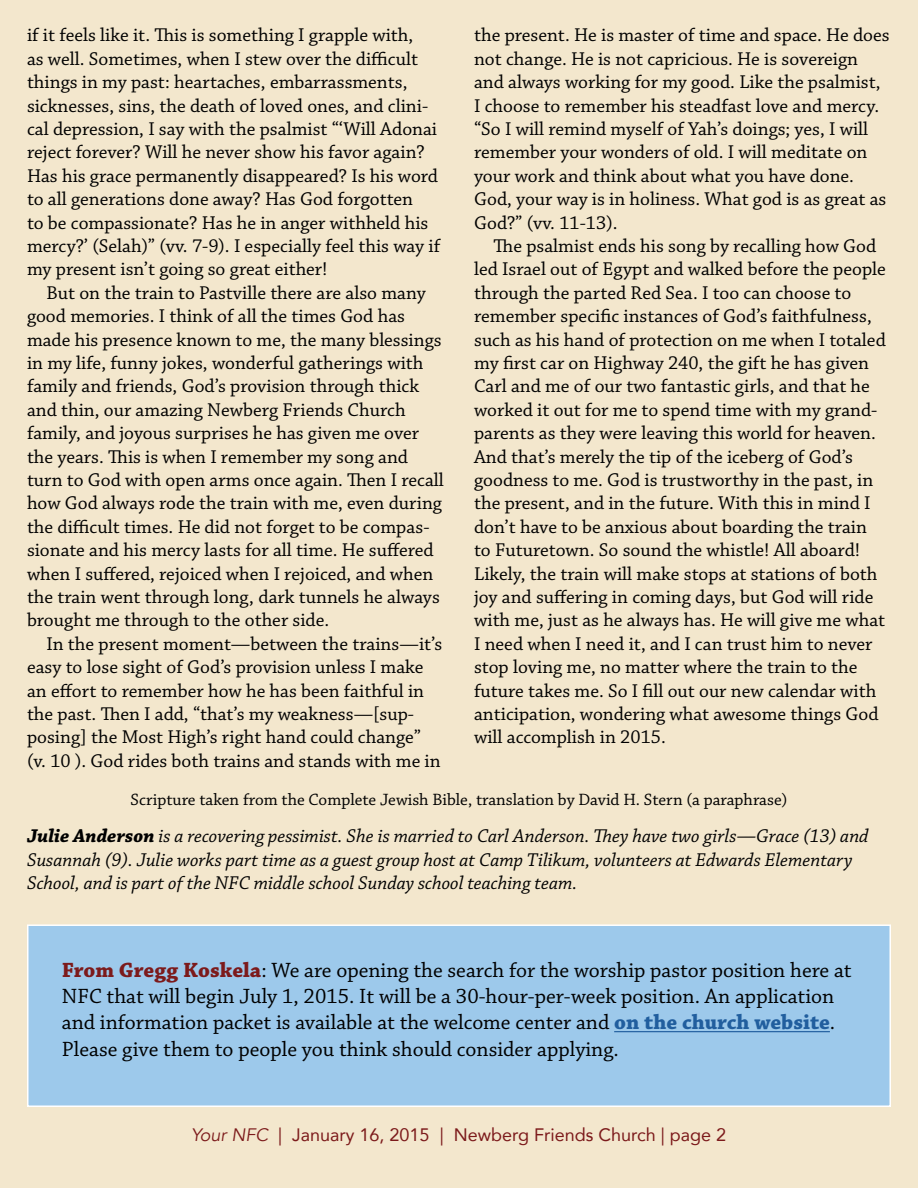
<style>
.page{position:relative;width:918px;height:1188px;background:#f3e7cd}
.page>*{position:absolute;margin:0;border:0;box-sizing:border-box;transform-origin:0 0}
.t1{font:21.75px/26.1px "Chaparral Pro";color:#000}
.t2{font:19.5px/23.4px "Chaparral Pro";color:#000}
.t3{font:italic 19.5px/23.4px "Chaparral Pro";color:#000}
.t4{font:18px "Avenir";color:#7c1a1b}
.t5{font:17.25px "Chaparral Pro";color:#000}
.s1{font-weight:700}
.s2{font-weight:700;color:#7c1a1b}
.s3{font-weight:700;color:#215e9e}
.s4{font-style:italic}
</style>
<div class="page">
<div style="left:27px;top:924px;width:864px;height:183px;background:#9dc9eb;border:2px solid #fff"></div>
<hr style="left:614px;top:1031px;width:216px;height:1px;background:#215e9e">
<p class="t2" style="left:27px;top:24px;width:415px">if it feels like it. This is something I grapple with,<br>as well. Sometimes, when I stew over the difficult things in my past: heartaches, embarrassments, sicknesses, sins, the death of loved ones, and clini&shy;cal depression, I say with the psalmist “‘Will Adonai reject forever? Will he never show his favor again?<br>Has his grace permanently disappeared? Is his word to all generations done away? Has God forgotten<br>to be compassionate? Has he in anger withheld his mercy?’ (Selah)” (vv. 7-9). I especially feel this way if my present isn’t going so great either!</p>
<p class="t2" style="left:27px;top:282px;width:418px;text-indent:20px">But on the train to Pastville there are also many good memories. I think of all the times God has made his presence known to me, the many blessings in my life, funny jokes, wonderful gatherings with family and friends, God’s provision through thick and thin, our amazing Newberg Friends Church family, and joyous surprises he has given me over the years. This is when I remember my song and turn to God with open arms once again. Then I recall how God always rode the train with me, even during the difficult times. He did not forget to be compas&shy;sionate and his mercy lasts for all time. He suffered when I suffered, rejoiced when I rejoiced, and when the train went through long, dark tunnels he always brought me through to the other side.</p>
<p class="t2" style="left:27px;top:633px;width:417px;text-indent:20px">In the present moment—between the trains—it’s easy to lose sight of God’s provision unless I make an effort to remember how he has been faithful in the past. Then I add, “that’s my weakness—[sup&shy;posing] the Most High’s right hand could change” (v. 10 ). God rides both trains and stands with me in</p>
<p class="t2" style="left:474px;top:24px;width:417px">the present. He is master of time and space. He does not change. He is not capricious. He is sovereign and always working for my good. Like the psalmist, I choose to remember his steadfast love and mercy. “So I will remind myself of Yah’s doings; yes, I will remember your wonders of old. I will meditate on your work and think about what you have done.<br>God, your way is in holiness. What god is as great as God?” (vv. 11-13).</p>
<p class="t2" style="left:474px;top:235px;width:413px;text-indent:20px">The psalmist ends his song by recalling how God led Israel out of Egypt and walked before the people through the parted Red Sea. I too can choose to remember specific instances of God’s faithfulness, such as his hand of protection on me when I totaled my first car on Highway 240, the gift he has given Carl and me of our two fantastic girls, and that he worked it out for me to spend time with my grand&shy;parents as they were leaving this world for heaven.<br>And that’s merely the tip of the iceberg of God’s goodness to me. God is trustworthy in the past, in the present, and in the future. With this in mind I don’t have to be anxious about boarding the train to Futuretown. So sound the whistle! All aboard!<br>Likely, the train will make stops at stations of both joy and suffering in coming days, but God will ride with me, just as he always has. He will give me what I need when I need it, and I can trust him to never stop loving me, no matter where the train to the future takes me. So I fill out our new calendar with anticipation, wondering what awesome things God will accomplish in 2015.</p>
<p class="t5" style="left:131px;top:790px;width:658px">Scripture taken from the Complete Jewish Bible, translation by David H. Stern (a paraphrase)</p>
<p class="t3" style="left:27px;top:825px;width:843px"><span class="s1">Julie Anderson</span> is a recovering pessimist. She is married to Carl Anderson. They have two girls—Grace (13) and<br>Susannah (9). Julie works part time as a guest group host at Camp Tilikum, volunteers at Edwards Elementary<br>School, and is part of the NFC middle school Sunday school teaching team.</p>
<p class="t1" style="left:62px;top:958px;width:791px"><span class="s2">From Gregg Koskela</span>: We are opening the search for the worship pastor position here at NFC that will begin July 1, 2015. It will be a 30-hour-per-week position. An application and information packet is available at the welcome center and <span class="s3">on the church website</span>.<br>Please give them to people you think should consider applying.</p>
<p class="t4" style="left:191px;top:1120px;width:536px"><span class="s4">Your NFC</span> | January 16, 2015 | Newberg Friends Church | page 2</p>
</div>
